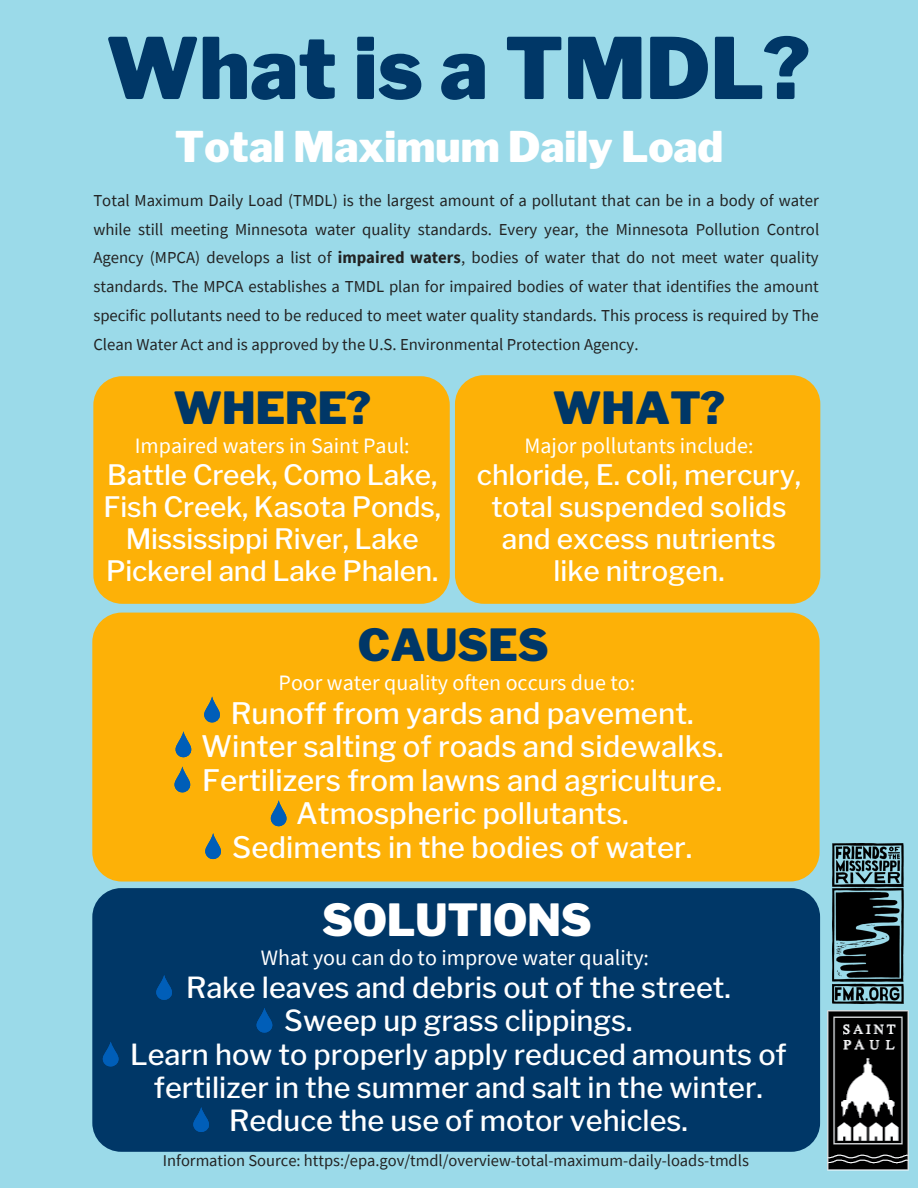
<style>
.page{position:relative;width:918px;height:1188px;background:#9bdae9}
.page>*{position:absolute;margin:0;border:0;box-sizing:border-box;transform-origin:0 0}
.t1{font:900 84px "Libre Franklin";color:#003767}
.t2{font:900 43.95px "Libre Franklin";color:#003767}
.t3{font:900 43.95px "Libre Franklin";color:#fff}
.t4{font:900 42px "Libre Franklin";color:#fff}
.t5{font:500 29.4px/33.6px "Libre Franklin";color:#fff;text-align:center}
.t6{font:500 28.95px/33px "Libre Franklin";color:#fff;text-align:center}
.t7{font:500 28.05px/32px "Libre Franklin";color:#fff;text-align:center}
.t8{font:500 27.9px/32px "Libre Franklin";letter-spacing:-.005em;color:#fff;text-align:center}
.t9{font:22.05px "Source Sans Pro";color:#fff}
.t10{font:16.65px/28.8px "Source Sans Pro";color:#222;text-align:justify}
.t11{font:16.5px "Source Sans Pro";color:#222}
.s1{font-weight:700}
</style>
<div class="page">
<div style="left:455px;top:375px;width:365px;height:229px;background:#fdb107;border-radius:29px"></div>
<div style="left:92px;top:888px;width:728px;height:264px;background:#003767;border-radius:29px"></div>
<div style="left:92px;top:613px;width:728px;height:269px;background:#fdb107;border-radius:30px"></div>
<div style="left:93px;top:376px;width:357px;height:228px;background:#fdb107;border-radius:29px"></div>
<svg style="left:257px;top:1008px;width:15px;height:25px"></svg>
<svg style="left:156px;top:975px;width:16px;height:25px"></svg>
<svg style="left:193px;top:1107px;width:16px;height:25px"></svg>
<svg style="left:103px;top:1042px;width:16px;height:24px"></svg>
<img style="left:828px;top:1011px;width:81px;height:159px">
<img style="left:832px;top:844px;width:71px;height:159px">
<svg style="left:205px;top:833px;width:16px;height:26px"></svg>
<svg style="left:176px;top:731px;width:15px;height:26px"></svg>
<svg style="left:174px;top:767px;width:16px;height:25px"></svg>
<svg style="left:271px;top:800px;width:16px;height:26px"></svg>
<svg style="left:204px;top:697px;width:16px;height:25px"></svg>
<h1 class="t1" style="left:106px;top:18px;width:706px">What is a TMDL?</h1>
<h3 class="t4" style="left:175px;top:122px;width:550px">Total Maximum Daily Load</h3>
<p class="t10" style="left:93px;top:185px;width:727px">Total Maximum Daily Load (TMDL) is the largest amount of a pollutant that can be in a body of water while still meeting Minnesota water quality standards. Every year, the Minnesota Pollution Control Agency (MPCA) develops a list of <span class="s1">impaired waters</span>, bodies of water that do not meet water quality standards. The MPCA establishes a TMDL plan for impaired bodies of water that identifies the amount specific pollutants need to be reduced to meet water quality standards. This process is required by The Clean Water Act and is approved by the U.S. Environmental Protection Agency.</p>
<h2 class="t2" style="left:173px;top:382px;width:199px">WHERE?</h2>
<h3 class="t8" style="left:104px;top:459px;width:339px">Battle Creek, Como Lake,<br>Fish Creek, Kasota Ponds,<br>Mississippi River, Lake<br>Pickerel and Lake Phalen.</h3>
<h3 class="t9" style="left:135px;top:431px;width:276px">Impaired waters in Saint Paul:</h3>
<h2 class="t2" style="left:553px;top:382px;width:174px">WHAT?</h2>
<h3 class="t9" style="left:525px;top:431px;width:231px">Major pollutants include:</h3>
<h3 class="t7" style="left:477px;top:459px;width:326px">chloride, E. coli, mercury, total suspended solids and excess nutrients like nitrogen.</h3>
<h2 class="t2" style="left:358px;top:619px;width:192px">CAUSES</h2>
<h3 class="t9" style="left:279px;top:668px;width:358px">Poor water quality often occurs due to:</h3>
<h3 class="t5" style="left:201px;top:696px;width:524px">Runoff from yards and pavement.<br>Winter salting of roads and sidewalks.<br>Fertilizers from lawns and agriculture.<br>Atmospheric pollutants.<br>Sediments in the bodies of water.</h3>
<h2 class="t3" style="left:322px;top:894px;width:271px">SOLUTIONS</h2>
<h3 class="t9" style="left:261px;top:943px;width:390px">What you can do to improve water quality:</h3>
<h3 class="t6" style="left:130px;top:972px;width:658px">Rake leaves and debris out of the street.<br>Sweep up grass clippings.<br>Learn how to properly apply reduced amounts of fertilizer in the summer and salt in the winter.<br>Reduce the use of motor vehicles.</h3>
<p class="t11" style="left:163px;top:1150px;width:588px">Information Source: https:/epa.gov/tmdl/overview-total-maximum-daily-loads-tmdls</p>
</div>
